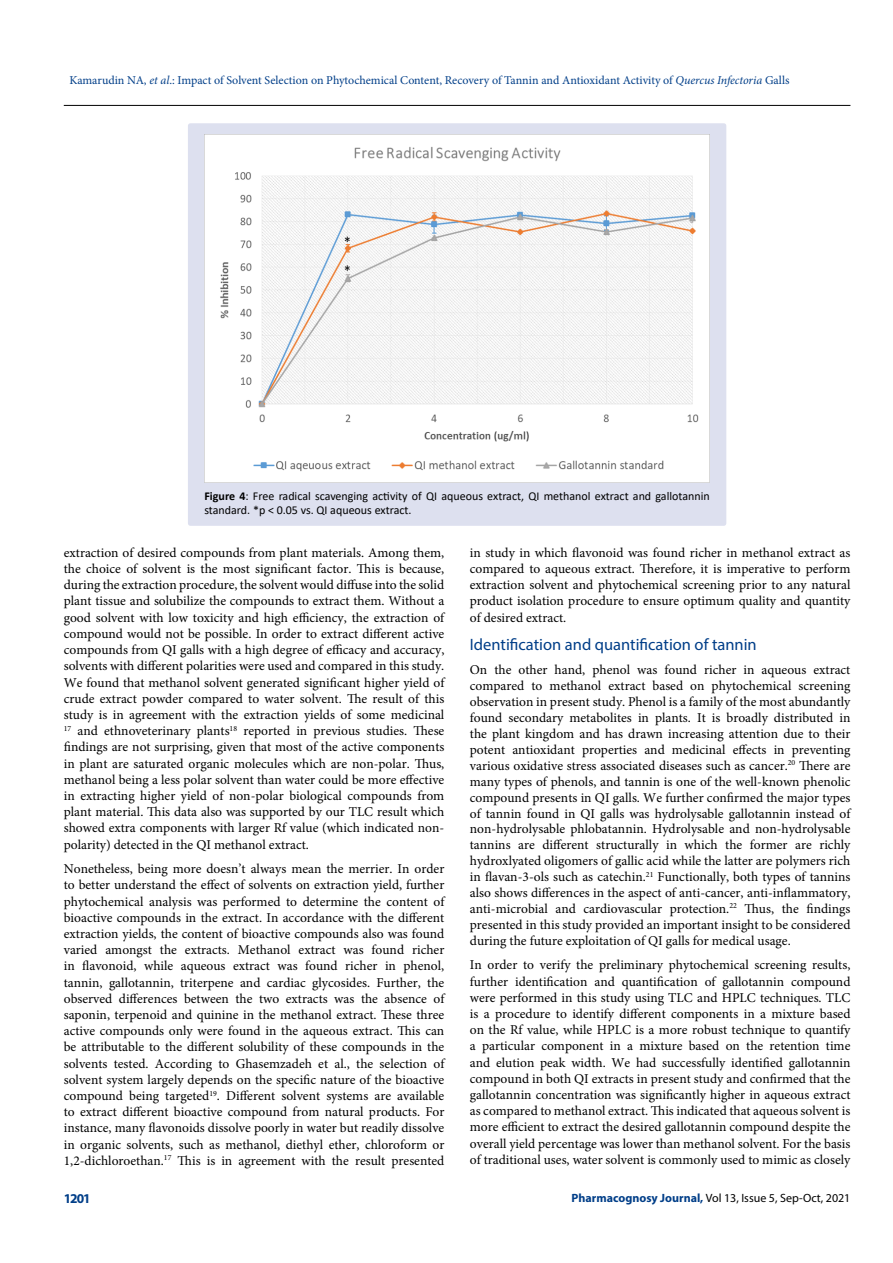
<style>
.page{position:relative;width:893px;height:1263px;background:#fff}
.page>*{position:absolute;margin:0;border:0;box-sizing:border-box;transform-origin:0 0}
.t1{font:16.5px "Myriad Pro";color:#003e88}
.t2{font:13.5px/16.2px "Minion Pro";color:#000;text-align:justify}
.t3{font:700 13.5px "Myriad Pro";color:#003e88}
.t4{font:12px "Minion Pro";color:#003e88}
.t5{font:12px/14.4px "Calibri";color:#000}
.t6{font:12px "Myriad Pro";color:#000}
.s1{font-style:italic}
.s2{font-weight:700}
.s3{font-weight:700;color:#003e88}
</style>
<div class="page">
<hr style="left:64px;top:105px;width:786px;height:1px;background:#000">
<div style="left:188px;top:123px;width:538px;height:403px;background:#dde0ef;border-radius:2px"></div>
<img style="left:204px;top:135px;width:506px;height:347px">
<p class="t4" style="left:69px;top:72px;width:721px">Kamarudin NA, <span class="s1">et al</span>.: Impact of Solvent Selection on Phytochemical Content, Recovery of Tannin and Antioxidant Activity of <span class="s1">Quercus Infectoria</span> Galls</p>
<p class="t5" style="left:204px;top:488px;width:507px"><span class="s2">Figure 4</span>: Free radical scavenging activity of QI aqueous extract, QI methanol extract and gallotannin standard. *p &lt; 0.05 vs. QI aqueous extract.</p>
<p class="t2" style="left:64px;top:544px;width:382px">extraction of desired compounds from plant materials. Among them, the choice of solvent is the most significant factor. This is because, during the extraction procedure, the solvent would diffuse into the solid plant tissue and solubilize the compounds to extract them. Without a good solvent with low toxicity and high efficiency, the extraction of compound would not be possible. In order to extract different active compounds from QI galls with a high degree of efficacy and accuracy, solvents with different polarities were used and compared in this study.<br>We found that methanol solvent generated significant higher yield of crude extract powder compared to water solvent. The result of this study is in agreement with the extraction yields of some medicinal <sup>17</sup> and ethnoveterinary plants<sup>18</sup> reported in previous studies. These findings are not surprising, given that most of the active components in plant are saturated organic molecules which are non-polar. Thus, methanol being a less polar solvent than water could be more effective in extracting higher yield of non-polar biological compounds from plant material. This data also was supported by our TLC result which showed extra components with larger Rf value (which indicated non&shy;polarity) detected in the QI methanol extract.</p>
<p class="t2" style="left:64px;top:861px;width:382px">Nonetheless, being more doesn’t always mean the merrier. In order to better understand the effect of solvents on extraction yield, further phytochemical analysis was performed to determine the content of bioactive compounds in the extract. In accordance with the different extraction yields, the content of bioactive compounds also was found varied amongst the extracts. Methanol extract was found richer in flavonoid, while aqueous extract was found richer in phenol, tannin, gallotannin, triterpene and cardiac glycosides. Further, the observed differences between the two extracts was the absence of saponin, terpenoid and quinine in the methanol extract. These three active compounds only were found in the aqueous extract. This can be attributable to the different solubility of these compounds in the solvents tested. According to Ghasemzadeh et al., the selection of solvent system largely depends on the specific nature of the bioactive compound being targeted<sup>19</sup>. Different solvent systems are available to extract different bioactive compound from natural products. For instance, many flavonoids dissolve poorly in water but readily dissolve in organic solvents, such as methanol, diethyl ether, chloroform or 1,2-dichloroethan.<sup>17</sup> This is in agreement with the result presented</p>
<p class="t2" style="left:470px;top:544px;width:382px">in study in which flavonoid was found richer in methanol extract as compared to aqueous extract. Therefore, it is imperative to perform extraction solvent and phytochemical screening prior to any natural product isolation procedure to ensure optimum quality and quantity of desired extract.</p>
<p class="t1" style="left:470px;top:634px;width:288px">Identification and quantification of tannin</p>
<p class="t2" style="left:470px;top:662px;width:382px">On the other hand, phenol was found richer in aqueous extract compared to methanol extract based on phytochemical screening observation in present study. Phenol is a family of the most abundantly found secondary metabolites in plants. It is broadly distributed in the plant kingdom and has drawn increasing attention due to their potent antioxidant properties and medicinal effects in preventing various oxidative stress associated diseases such as cancer.<sup>20</sup> There are many types of phenols, and tannin is one of the well-known phenolic compound presents in QI galls. We further confirmed the major types of tannin found in QI galls was hydrolysable gallotannin instead of non-hydrolysable phlobatannin. Hydrolysable and non-hydrolysable tannins are different structurally in which the former are richly hydroxlyated oligomers of gallic acid while the latter are polymers rich in flavan-3-ols such as catechin.<sup>21</sup> Functionally, both types of tannins also shows differences in the aspect of anti-cancer, anti-inflammatory, anti-microbial and cardiovascular protection.<sup>22</sup> Thus, the findings presented in this study provided an important insight to be considered during the future exploitation of QI galls for medical usage.</p>
<p class="t2" style="left:470px;top:957px;width:382px">In order to verify the preliminary phytochemical screening results, further identification and quantification of gallotannin compound were performed in this study using TLC and HPLC techniques. TLC is a procedure to identify different components in a mixture based on the Rf value, while HPLC is a more robust technique to quantify a particular component in a mixture based on the retention time and elution peak width. We had successfully identified gallotannin compound in both QI extracts in present study and confirmed that the gallotannin concentration was significantly higher in aqueous extract as compared to methanol extract. This indicated that aqueous solvent is more efficient to extract the desired gallotannin compound despite the overall yield percentage was lower than methanol solvent. For the basis of traditional uses, water solvent is commonly used to mimic as closely</p>
<p class="t3" style="left:64px;top:1189px;width:29px">1201</p>
<p class="t6" style="left:572px;top:1190px;width:280px"><span class="s3">Pharmacognosy Journal,</span> Vol 13, Issue 5, Sep-Oct, 2021</p>
</div>
